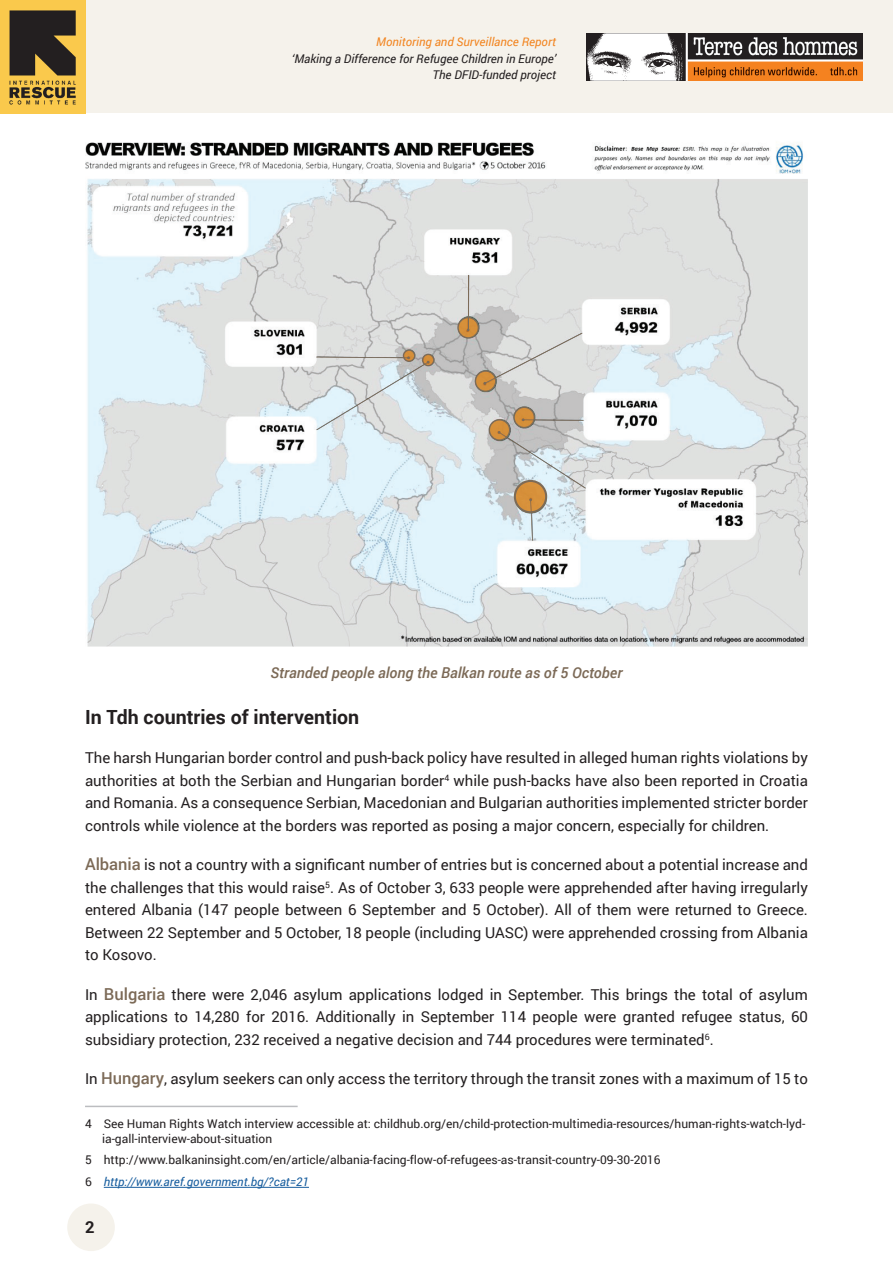
<style>
.page{position:relative;width:893px;height:1263px;background:#fff}
.page>*{position:absolute;margin:0;border:0;box-sizing:border-box;transform-origin:0 0}
.Heading_2{font:700 19.5px "Roboto";color:#231f20}
.t1{font:700 16.5px "Roboto";color:#231f20}
.body{font:15px/22.5px "Roboto";color:#231f20;text-align:justify}
.Figure_text{font:italic 500 15px "Roboto";color:#7c6a57}
.footnotes{font:12px/15px "Roboto";color:#231f20}
.t2{font:italic 12px/16.5px "Roboto";color:#231f20;text-align:right}
.footnotes-2{font:italic 12px "Roboto";color:#175d9e}
.t3{font:italic 12px "Roboto";color:#f28521}
.s1{font-weight:500;font-size:16.5px;color:#7c6a57}
.s2{font-style:normal;color:#231f20}
</style>
<div class="page">
<div style="left:0;top:0;width:893px;height:112px;background:#f5f2eb"></div>
<div style="left:67px;top:1203px;width:48px;height:48px;background:#f5f2eb;border-radius:50%"></div>
<img style="left:586px;top:33px;width:276px;height:48px">
<img style="left:0;top:0;width:85px;height:113px">
<img style="left:85px;top:142px;width:723px;height:504px">
<hr style="left:468px;top:276px;width:1px;height:54px;background:#7c6b57">
<svg style="left:316px;top:349px;width:118px;height:81px;background:#d4dadb"></svg>
<svg style="left:457px;top:317px;width:125px;height:75px;background:#d0ccc6"></svg>
<svg style="left:489px;top:407px;width:97px;height:133px;background:#cbcbc5"></svg>
<hr style="left:85px;top:1106px;width:213px;height:1px;background:#bcbdc0">
<hr style="left:104px;top:1187px;width:205px;height:1px;background:#175d9e">
<p class="t3" style="left:376px;top:33px;width:181px">Monitoring and Surveillance Report</p>
<p class="t2" style="left:292px;top:50px;width:266px">‘Making a Difference for Refugee Children in Europe’<br>The DFID-funded project</p>
<p class="Figure_text" style="left:270px;top:662px;width:353px">Stranded people along the Balkan route as of 5 October</p>
<p class="Heading_2" style="left:85px;top:703px;width:276px">In Tdh countries of intervention</p>
<p class="body" style="left:85px;top:746px;width:724px">The harsh Hungarian border control and push-back policy have resulted in alleged human rights violations by authorities at both the Serbian and Hungarian border<sup>4</sup> while push-backs have also been reported in Croatia and Romania. As a consequence Serbian, Macedonian and Bulgarian authorities implemented stricter border controls while violence at the borders was reported as posing a major concern, especially for children.</p>
<p class="body" style="left:85px;top:853px;width:724px"><span class="s1">Albania</span> is not a country with a significant number of entries but is concerned about a potential increase and the challenges that this would raise<sup>5</sup>. As of October 3, 633 people were apprehended after having irregularly entered Albania (147 people between 6 September and 5 October). All of them were returned to Greece.<br>Between 22 September and 5 October, 18 people (including UASC) were apprehended crossing from Albania to Kosovo.</p>
<p class="body" style="left:85px;top:982px;width:724px">In <span class="s1">Bulgaria</span> there were 2,046 asylum applications lodged in September. This brings the total of asylum applications to 14,280 for 2016. Additionally in September 114 people were granted refugee status, 60 subsidiary protection, 232 received a negative decision and 744 procedures were terminated<sup>6</sup>.</p>
<p class="body" style="left:85px;top:1067px;width:724px">In <span class="s1">Hungary</span>, asylum seekers can only access the territory through the transit zones with a maximum of 15 to</p>
<p class="footnotes" style="left:102px;top:1115px;width:705px;text-indent:-17px">4 See Human Rights Watch interview accessible at: childhub.org/en/child-protection-multimedia-resources/human-rights-watch-lyd&shy;ia-gall-interview-about-situation</p>
<p class="footnotes" style="left:85px;top:1152px;width:577px">5 http://www.balkaninsight.com/en/article/albania-facing-flow-of-refugees-as-transit-country-09-30-2016</p>
<p class="footnotes-2" style="left:85px;top:1174px;width:225px"><span class="s2">6</span> http://www.aref.government.bg/?cat=21</p>
<p class="t1" style="left:85px;top:1215px;width:11px">2</p>
</div>
